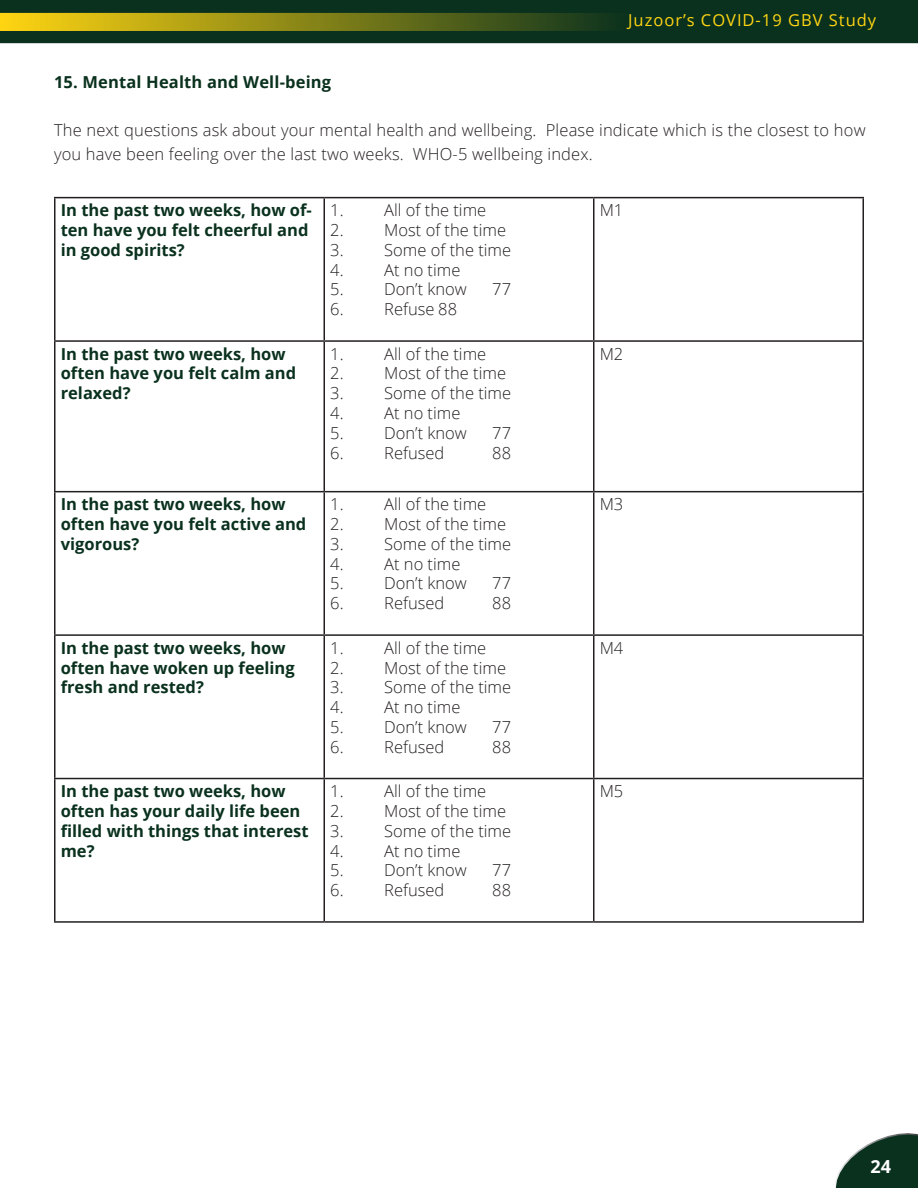
<style>
.page{position:relative;width:918px;height:1188px;background:#fff}
.page>*{position:absolute;margin:0;border:0;box-sizing:border-box;transform-origin:0 0}
.t1{font:700 18px "Open Sans";color:#fff}
.t2{font:300 16.5px/24px "Open Sans";color:#231f20}
.t3{font:700 16.5px/19.8px "Open Sans";color:#0a311e}
.t4{font:16.5px "Open Sans";letter-spacing:.06em;color:#ffd512}
</style>
<div class="page">
<svg style="left:835px;top:1133px;width:83px;height:55px"></svg>
<svg style="left:0;top:0;width:918px;height:43px;background:#2d481c"></svg>
<hr style="left:54px;top:197px;width:270px;height:1px;background:#231f20">
<hr style="left:54px;top:198px;width:2px;height:142px;background:#231f20">
<hr style="left:324px;top:197px;width:270px;height:1px;background:#231f20">
<hr style="left:324px;top:198px;width:1px;height:142px;background:#231f20">
<hr style="left:594px;top:197px;width:270px;height:1px;background:#231f20">
<hr style="left:593px;top:198px;width:1px;height:142px;background:#231f20">
<hr style="left:862px;top:198px;width:2px;height:142px;background:#231f20">
<hr style="left:54px;top:340px;width:270px;height:2px;background:#231f20">
<hr style="left:54px;top:342px;width:2px;height:149px;background:#231f20">
<hr style="left:324px;top:340px;width:270px;height:2px;background:#231f20">
<hr style="left:324px;top:342px;width:1px;height:149px;background:#231f20">
<hr style="left:594px;top:340px;width:270px;height:2px;background:#231f20">
<hr style="left:593px;top:342px;width:1px;height:149px;background:#231f20">
<hr style="left:862px;top:342px;width:2px;height:149px;background:#231f20">
<hr style="left:54px;top:491px;width:270px;height:1px;background:#231f20">
<hr style="left:54px;top:492px;width:2px;height:142px;background:#231f20">
<hr style="left:324px;top:491px;width:270px;height:1px;background:#231f20">
<hr style="left:324px;top:492px;width:1px;height:142px;background:#231f20">
<hr style="left:594px;top:491px;width:270px;height:1px;background:#231f20">
<hr style="left:593px;top:492px;width:1px;height:142px;background:#231f20">
<hr style="left:862px;top:492px;width:2px;height:142px;background:#231f20">
<hr style="left:54px;top:634px;width:270px;height:2px;background:#231f20">
<hr style="left:54px;top:636px;width:2px;height:142px;background:#231f20">
<hr style="left:324px;top:634px;width:270px;height:2px;background:#231f20">
<hr style="left:324px;top:636px;width:1px;height:142px;background:#231f20">
<hr style="left:594px;top:634px;width:270px;height:2px;background:#231f20">
<hr style="left:593px;top:636px;width:1px;height:142px;background:#231f20">
<hr style="left:862px;top:636px;width:2px;height:142px;background:#231f20">
<hr style="left:54px;top:778px;width:270px;height:1px;background:#231f20">
<hr style="left:54px;top:779px;width:2px;height:142px;background:#231f20">
<hr style="left:324px;top:778px;width:270px;height:1px;background:#231f20">
<hr style="left:324px;top:779px;width:1px;height:142px;background:#231f20">
<hr style="left:594px;top:778px;width:270px;height:1px;background:#231f20">
<hr style="left:593px;top:779px;width:1px;height:142px;background:#231f20">
<hr style="left:862px;top:779px;width:2px;height:142px;background:#231f20">
<hr style="left:54px;top:921px;width:270px;height:2px;background:#231f20">
<hr style="left:324px;top:921px;width:270px;height:2px;background:#231f20">
<hr style="left:594px;top:921px;width:270px;height:2px;background:#231f20">
<p class="t4" style="left:628px;top:8px;width:250px">Juzoor’s COVID-19 GBV Study</p>
<p class="t3" style="left:54px;top:72px;width:279px">15. Mental Health and Well-being</p>
<p class="t2" style="left:54px;top:118px;width:813px">The next questions ask about your mental health and wellbeing. Please indicate which is the closest to how you have been feeling over the last two weeks. WHO-5 wellbeing index.</p>
<p class="t3" style="left:61px;top:200px;width:252px">In the past two weeks, how of&shy;ten have you felt cheerful and in good spirits?</p>
<p class="t2" style="left:330px;top:198px;width:15px">1.</p>
<p class="t2" style="left:384px;top:198px;width:104px">All of the time</p>
<p class="t2" style="left:600px;top:198px;width:25px">M1</p>
<p class="t2" style="left:330px;top:218px;width:15px">2.</p>
<p class="t2" style="left:384px;top:218px;width:123px">Most of the time</p>
<p class="t2" style="left:330px;top:237px;width:15px">3.</p>
<p class="t2" style="left:384px;top:237px;width:128px">Some of the time</p>
<p class="t2" style="left:330px;top:257px;width:15px">4.</p>
<p class="t2" style="left:384px;top:257px;width:78px">At no time</p>
<p class="t2" style="left:330px;top:277px;width:15px">5.</p>
<p class="t2" style="left:384px;top:277px;width:84px">Don’t know</p>
<p class="t2" style="left:492px;top:277px;width:20px">77</p>
<p class="t2" style="left:330px;top:297px;width:15px">6.</p>
<p class="t2" style="left:384px;top:297px;width:74px">Refuse 88</p>
<p class="t3" style="left:61px;top:343px;width:237px">In the past two weeks, how often have you felt calm and relaxed?</p>
<p class="t2" style="left:330px;top:341px;width:15px">1.</p>
<p class="t2" style="left:384px;top:341px;width:104px">All of the time</p>
<p class="t2" style="left:330px;top:361px;width:15px">2.</p>
<p class="t2" style="left:384px;top:361px;width:123px">Most of the time</p>
<p class="t2" style="left:330px;top:381px;width:15px">3.</p>
<p class="t2" style="left:384px;top:381px;width:128px">Some of the time</p>
<p class="t2" style="left:330px;top:401px;width:15px">4.</p>
<p class="t2" style="left:384px;top:401px;width:78px">At no time</p>
<p class="t2" style="left:330px;top:420px;width:15px">5.</p>
<p class="t2" style="left:384px;top:420px;width:84px">Don’t know</p>
<p class="t2" style="left:492px;top:420px;width:20px">77</p>
<p class="t2" style="left:330px;top:440px;width:15px">6.</p>
<p class="t2" style="left:384px;top:440px;width:62px">Refused</p>
<p class="t2" style="left:492px;top:440px;width:20px">88</p>
<p class="t3" style="left:61px;top:494px;width:247px">In the past two weeks, how often have you felt active and vigorous?</p>
<p class="t2" style="left:330px;top:492px;width:15px">1.</p>
<p class="t2" style="left:384px;top:492px;width:104px">All of the time</p>
<p class="t2" style="left:330px;top:512px;width:15px">2.</p>
<p class="t2" style="left:384px;top:512px;width:123px">Most of the time</p>
<p class="t2" style="left:330px;top:531px;width:15px">3.</p>
<p class="t2" style="left:384px;top:531px;width:128px">Some of the time</p>
<p class="t2" style="left:330px;top:551px;width:15px">4.</p>
<p class="t2" style="left:384px;top:551px;width:78px">At no time</p>
<p class="t2" style="left:330px;top:571px;width:15px">5.</p>
<p class="t2" style="left:384px;top:571px;width:84px">Don’t know</p>
<p class="t2" style="left:492px;top:571px;width:20px">77</p>
<p class="t2" style="left:330px;top:591px;width:15px">6.</p>
<p class="t2" style="left:384px;top:591px;width:62px">Refused</p>
<p class="t2" style="left:492px;top:591px;width:20px">88</p>
<p class="t3" style="left:61px;top:637px;width:236px">In the past two weeks, how often have woken up feeling fresh and rested?</p>
<p class="t2" style="left:330px;top:635px;width:15px">1.</p>
<p class="t2" style="left:384px;top:635px;width:104px">All of the time</p>
<p class="t2" style="left:330px;top:655px;width:15px">2.</p>
<p class="t2" style="left:384px;top:655px;width:123px">Most of the time</p>
<p class="t2" style="left:330px;top:675px;width:15px">3.</p>
<p class="t2" style="left:384px;top:675px;width:128px">Some of the time</p>
<p class="t2" style="left:330px;top:695px;width:15px">4.</p>
<p class="t2" style="left:384px;top:695px;width:78px">At no time</p>
<p class="t2" style="left:330px;top:714px;width:15px">5.</p>
<p class="t2" style="left:384px;top:714px;width:84px">Don’t know</p>
<p class="t2" style="left:492px;top:714px;width:20px">77</p>
<p class="t2" style="left:330px;top:734px;width:15px">6.</p>
<p class="t2" style="left:384px;top:734px;width:62px">Refused</p>
<p class="t2" style="left:492px;top:734px;width:20px">88</p>
<p class="t3" style="left:61px;top:781px;width:249px">In the past two weeks, how often has your daily life been filled with things that interest me?</p>
<p class="t2" style="left:330px;top:779px;width:15px">1.</p>
<p class="t2" style="left:384px;top:779px;width:104px">All of the time</p>
<p class="t2" style="left:330px;top:799px;width:15px">2.</p>
<p class="t2" style="left:384px;top:799px;width:123px">Most of the time</p>
<p class="t2" style="left:330px;top:818px;width:15px">3.</p>
<p class="t2" style="left:384px;top:818px;width:128px">Some of the time</p>
<p class="t2" style="left:330px;top:838px;width:15px">4.</p>
<p class="t2" style="left:384px;top:838px;width:78px">At no time</p>
<p class="t2" style="left:330px;top:858px;width:15px">5.</p>
<p class="t2" style="left:384px;top:858px;width:84px">Don’t know</p>
<p class="t2" style="left:492px;top:858px;width:20px">77</p>
<p class="t2" style="left:330px;top:878px;width:15px">6.</p>
<p class="t2" style="left:384px;top:878px;width:62px">Refused</p>
<p class="t2" style="left:492px;top:878px;width:20px">88</p>
<p class="t2" style="left:600px;top:341px;width:25px">M2</p>
<p class="t2" style="left:600px;top:492px;width:25px">M3</p>
<p class="t2" style="left:600px;top:635px;width:25px">M4</p>
<p class="t2" style="left:600px;top:779px;width:25px">M5</p>
<p class="t1" style="left:871px;top:1153px;width:22px">24</p>
</div>
